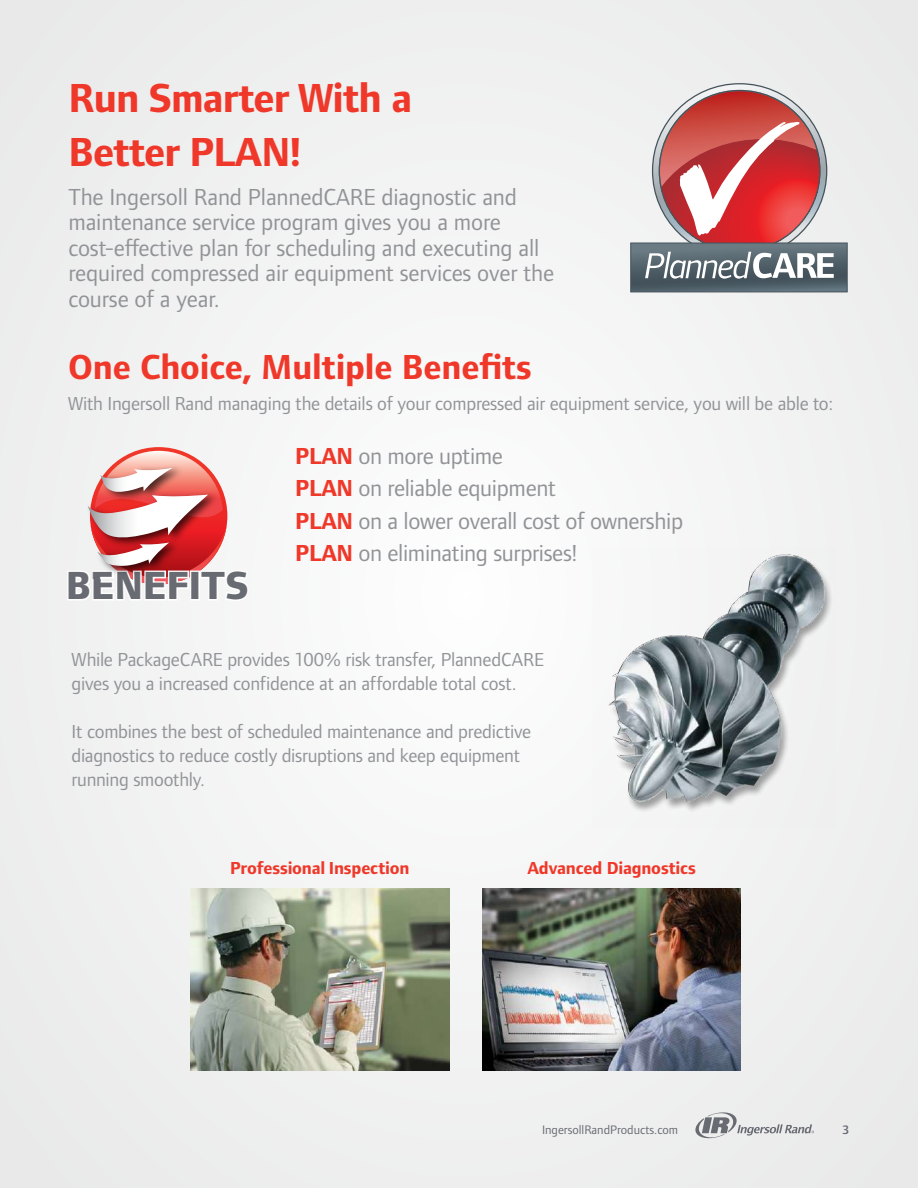
<style>
.page{position:relative;width:918px;height:1188px;background:#f0f1f1}
.page>*{position:absolute;margin:0;border:0;box-sizing:border-box;transform-origin:0 0}
.t1{font:700 42px/54px "Foundry Form Sans";letter-spacing:-.02em;color:#ef3829}
.t2{font:800 40.65px "Foundry Form Sans";letter-spacing:-.005em;color:#696b73}
.t3{font:700 36px "Foundry Form Sans";letter-spacing:-.005em;color:#ef3829}
.t4{font:24px/25.5px "Foundry Form Sans";letter-spacing:-.005em;color:#919396}
.t5{font:19.5px/24px "Foundry Form Sans";letter-spacing:-.01em;color:#919396}
.t6{font:700 18px "Foundry Form Sans";letter-spacing:-.01em;color:#ef3829}
.t7{font:12.75px "Foundry Form Sans";color:#696b73}
.t8{font:600 12.75px "Foundry Form Sans";color:#696b73}
.s1{font-weight:700;color:#ef3829}
</style>
<div class="page">
<svg style="left:695px;top:1112px;width:119px;height:27px"></svg>
<svg style="left:653px;top:84px;width:174px;height:174px"></svg>
<svg style="left:659px;top:91px;width:161px;height:160px;background:#c03830"></svg>
<svg style="left:631px;top:121px;width:216px;height:171px"></svg>
<svg style="left:68px;top:451px;width:181px;height:150px"></svg>
<img style="left:190px;top:889px;width:259px;height:181px">
<img style="left:482px;top:889px;width:259px;height:181px">
<img style="left:609px;top:554px;width:222px;height:256px">
<h1 class="t1" style="left:68px;top:71px;width:345px">Run Smarter With a<br>Better PLAN!</h1>
<p class="t4" style="left:68px;top:184px;width:487px">The Ingersoll Rand PlannedCARE diagnostic and maintenance service program gives you a more cost-effective plan for scheduling and executing all required compressed air equipment services over the course of a year.</p>
<h3 class="t3" style="left:68px;top:346px;width:465px">One Choice, Multiple Benefits</h3>
<p class="t5" style="left:68px;top:391px;width:767px">With Ingersoll Rand managing the details of your compressed air equipment service, you will be able to:</p>
<p class="t4" style="left:295px;top:440px;width:389px;line-height:32.5px"><span class="s1">PLAN</span> on more uptime<br><span class="s1">PLAN</span> on reliable equipment<br><span class="s1">PLAN</span> on a lower overall cost of ownership<br><span class="s1">PLAN</span> on eliminating surprises!</p>
<h2 class="t2" style="left:66px;top:563px;width:184px">BENEFITS</h2>
<p class="t5" style="left:72px;top:648px;width:474px">While PackageCARE provides 100% risk transfer, PlannedCARE gives you a increased confidence at an affordable total cost.</p>
<p class="t5" style="left:72px;top:720px;width:461px">It combines the best of scheduled maintenance and predictive diagnostics to reduce costly disruptions and keep equipment running smoothly.</p>
<p class="t6" style="left:230px;top:858px;width:181px">Professional Inspection</p>
<p class="t6" style="left:527px;top:858px;width:170px">Advanced Diagnostics</p>
<p class="t7" style="left:542px;top:1122px;width:138px">IngersollRandProducts.com</p>
<p class="t8" style="left:842px;top:1122px;width:9px">3</p>
</div>
